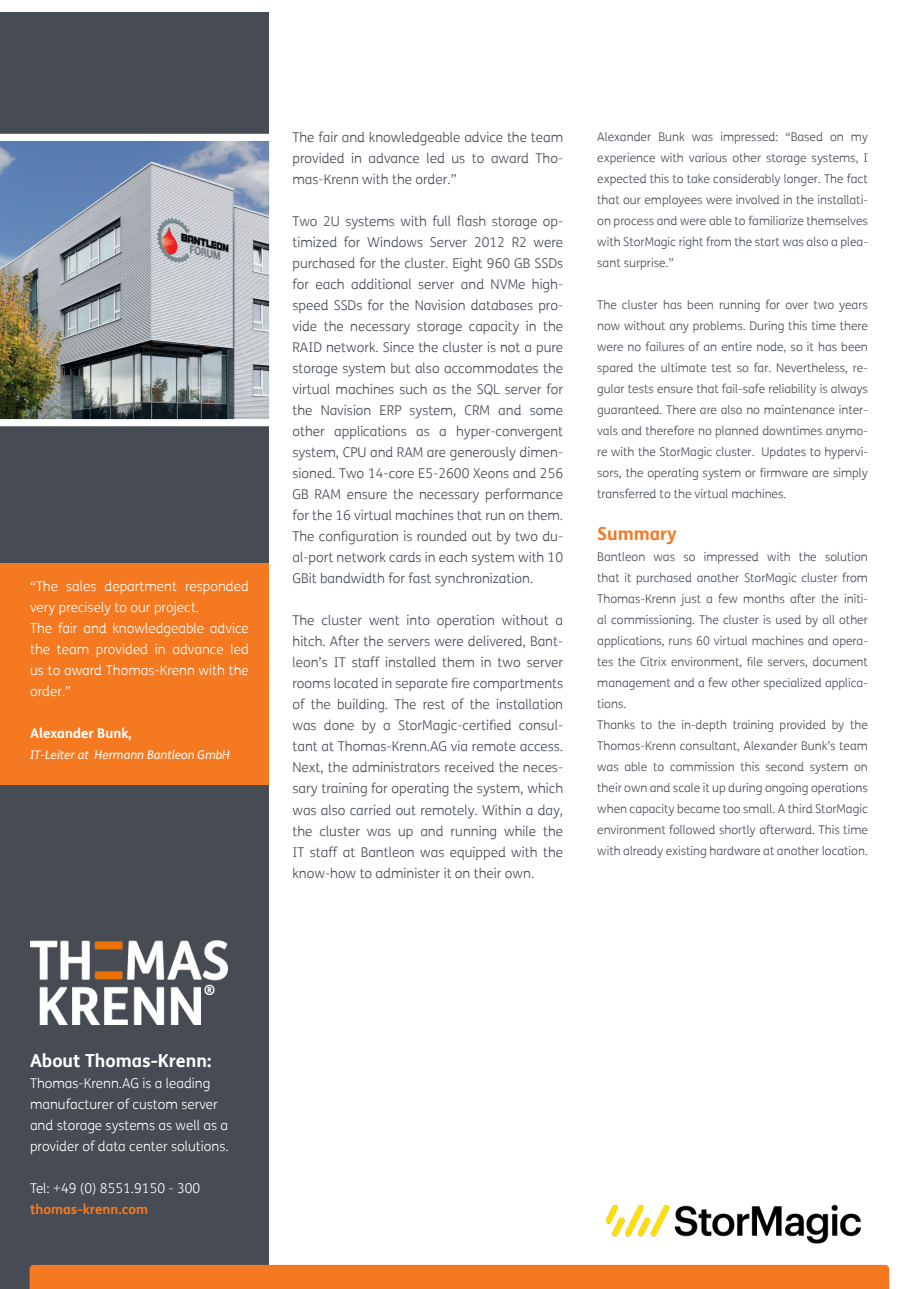
<style>
.page{position:relative;width:919px;height:1289px;background:#fff}
.page>*{position:absolute;margin:0;border:0;box-sizing:border-box;transform-origin:0 0}
.t1{font:700 18px "FS Me";color:#fff}
.t2{font:700 18px "FS Me";color:#f47921}
.t3{font:300 13.5px/21px "FS Me";color:#464b54;text-align:justify}
.t4{font:300 13.5px/21px "FS Me";color:#fff}
.t5{font:700 13.5px "FS Me";color:#f47921}
.t6{font:700 13.5px "FS Me";color:#fff}
.t7{font:300 12px/21px "FS Me";color:#464b54;text-align:justify}
.t8{font:italic 12px "FS Me";color:#fff}
</style>
<div class="page">
<div style="left:0;top:13px;width:269px;height:1275px;background:#464b54"></div>
<div style="left:30px;top:1264px;width:859px;height:24px;background:#f47921"></div>
<img style="left:30px;top:940px;width:198px;height:84px">
<img style="left:0;top:134px;width:270px;height:292px">
<div style="left:0;top:563px;width:269px;height:221px;background:#f47921"></div>
<img style="left:605px;top:1204px;width:256px;height:40px">
<p class="t4" style="left:30px;top:575px;width:220px">“The sales department responded very precisely to our project.<br>The fair and knowledgeable advice the team provided in advance led us to award Thomas-Krenn with the order.”</p>
<p class="t6" style="left:30px;top:722px;width:103px">Alexander Bunk,</p>
<p class="t8" style="left:30px;top:746px;width:201px">IT-Leiter at Hermann Bantleon GmbH</p>
<p class="t3" style="left:292px;top:126px;width:272px">The fair and knowledgeable advice the team provided in advance led us to award Tho&shy;mas-Krenn with the order.”</p>
<p class="t3" style="left:292px;top:210px;width:272px">Two 2U systems with full flash storage op&shy;timized for Windows Server 2012 R2 were purchased for the cluster. Eight 960 GB SSDs for each additional server and NVMe high&shy;speed SSDs for the Navision databases pro&shy;vide the necessary storage capacity in the RAID network. Since the cluster is not a pure storage system but also accommodates the virtual machines such as the SQL server for the Navision ERP system, CRM and some other applications as a hyper-convergent system, CPU and RAM are generously dimen&shy;sioned. Two 14-core E5-2600 Xeons and 256<br>GB RAM ensure the necessary performance for the 16 virtual machines that run on them.<br>The configuration is rounded out by two du&shy;al-port network cards in each system with 10<br>GBit bandwidth for fast synchronization.</p>
<p class="t3" style="left:292px;top:609px;width:272px">The cluster went into operation without a hitch. After the servers were delivered, Bant&shy;leon’s IT staff installed them in two server rooms located in separate fire compartments of the building. The rest of the installation was done by a StorMagic-certified consul&shy;tant at Thomas-Krenn.AG via remote access.<br>Next, the administrators received the neces&shy;sary training for operating the system, which was also carried out remotely. Within a day, the cluster was up and running while the IT staff at Bantleon was equipped with the know-how to administer it on their own.</p>
<p class="t7" style="left:597px;top:126px;width:272px">Alexander Bunk was impressed: “Based on my experience with various other storage systems, I expected this to take considerably longer. The fact that our employees were involved in the installati&shy;on process and were able to familiarize themselves with StorMagic right from the start was also a plea&shy;sant surprise.”</p>
<p class="t7" style="left:597px;top:294px;width:272px">The cluster has been running for over two years now without any problems. During this time there were no failures of an entire node, so it has been spared the ultimate test so far. Nevertheless, re&shy;gular tests ensure that fail-safe reliability is always guaranteed. There are also no maintenance inter&shy;vals and therefore no planned downtimes anymo&shy;re with the StorMagic cluster. Updates to hypervi&shy;sors, the operating system or firmware are simply transferred to the virtual machines.</p>
<h1 class="t2" style="left:597px;top:520px;width:81px">Summary</h1>
<p class="t7" style="left:597px;top:546px;width:272px;text-align:left">Bantleon was so impressed with the solution that it purchased another StorMagic cluster from Thomas-Krenn just a few months after the initi&shy;al commissioning. The cluster is used by all other applications, runs 60 virtual machines and opera&shy;tes the Citrix environment, file servers, document management and a few other specialized applica&shy;tions.<br>Thanks to the in-depth training provided by the Thomas-Krenn consultant, Alexander Bunk’s team was able to commission this second system on their own and scale it up during ongoing operations when capacity became too small. A third StorMagic environment followed shortly afterward. This time with already existing hardware at another location.</p>
<h1 class="t1" style="left:30px;top:1046px;width:183px">About Thomas-Krenn:</h1>
<p class="t4" style="left:30px;top:1071px;width:200px">Thomas-Krenn.AG is a leading manufacturer of custom server and storage systems as well as a provider of data center solutions.</p>
<p class="t4" style="left:30px;top:1176px;width:172px">Tel: +49 (0) 8551.9150 - 300</p>
<p class="t5" style="left:30px;top:1198px;width:120px">thomas-krenn.com</p>
</div>
